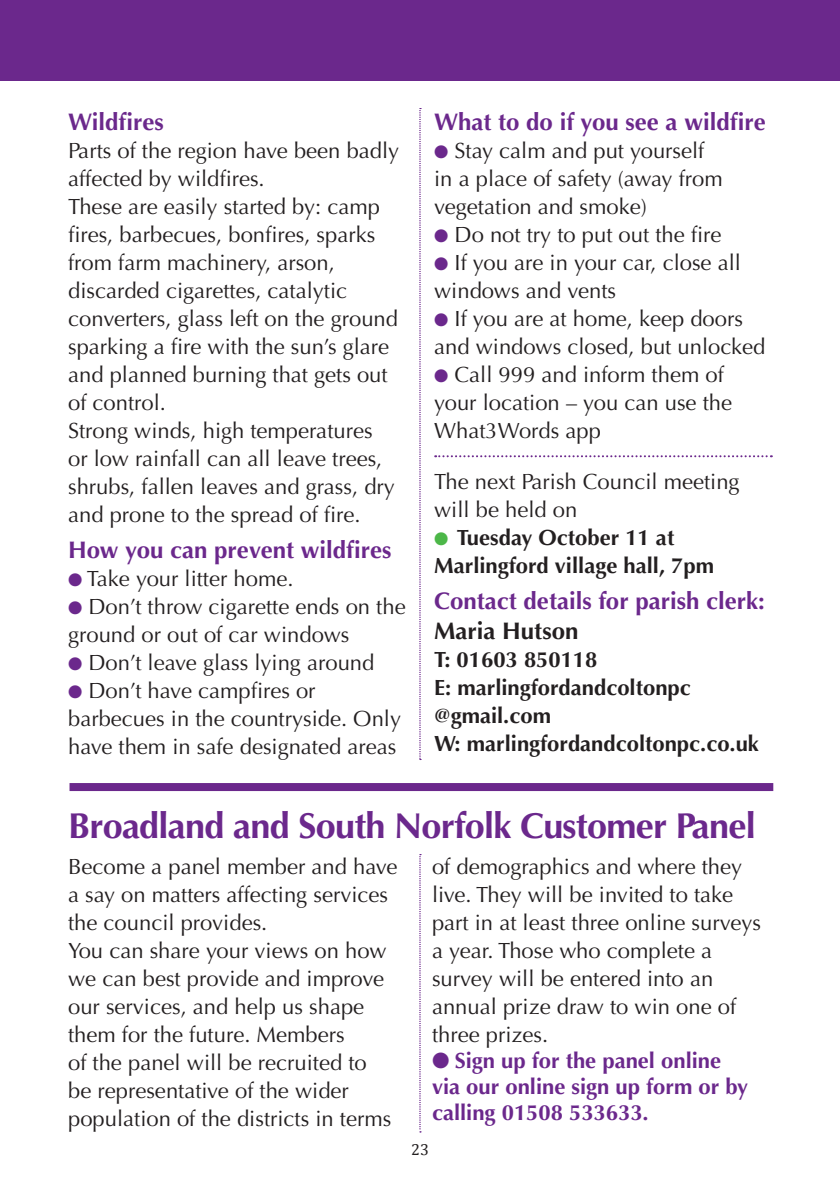
<style>
.page{position:relative;width:840px;height:1191px;background:#fff}
.page>*{position:absolute;margin:0;border:0;box-sizing:border-box;transform-origin:0 0}
.t1{font:700 36px "Optima";letter-spacing:-.02em;color:#6b288c}
.t2{font:700 24px "Optima";color:#6b288c}
.t3{font:700 24px "Optima";color:#231f20}
.t4{font:22px/28px "Optima";color:#231f20}
.t5{font:700 22px/28px "Optima";color:#231f20}
.t6{font:700 22px/26px "Optima";color:#6b288c}
.t7{font:16px "Cambria";color:#231f20}
.s1{color:#6b288c}
.s2{color:#4cb748}
</style>
<div class="page">
<div style="left:0;top:0;width:839px;height:80px;background:#6b288c"></div>
<svg style="left:435px;top:455px;width:336px;height:2px"></svg>
<svg style="left:419px;top:108px;width:2px;height:652px"></svg>
<div style="left:69px;top:783px;width:703px;height:8px;background:#6b288c"></div>
<svg style="left:419px;top:854px;width:2px;height:278px"></svg>
<p class="t2" style="left:68px;top:108px;width:97px">Wildfires</p>
<p class="t4" style="left:68px;top:137px;width:332px">Parts of the region have been badly affected by wildfires.<br>These are easily started by: camp fires, barbecues, bonfires, sparks from farm machinery, arson, discarded cigarettes, catalytic converters, glass left on the ground sparking a fire with the sun’s glare and planned burning that gets out of control.<br>Strong winds, high temperatures<br>or low rainfall can all leave trees, shrubs, fallen leaves and grass, dry and prone to the spread of fire.</p>
<p class="t2" style="left:68px;top:536px;width:325px">How you can prevent wildfires</p>
<p class="t4" style="left:68px;top:565px;width:227px"><span class="s1">●</span> Take your litter home.</p>
<p class="t4" style="left:68px;top:593px;width:339px"><span class="s1">●</span> Don’t throw cigarette ends on the ground or out of car windows</p>
<p class="t4" style="left:68px;top:649px;width:307px"><span class="s1">●</span> Don’t leave glass lying around</p>
<p class="t4" style="left:68px;top:677px;width:334px"><span class="s1">●</span> Don’t have campfires or barbecues in the countryside. Only have them in safe designated areas</p>
<p class="t2" style="left:434px;top:108px;width:333px">What to do if you see a wildfire</p>
<p class="t4" style="left:434px;top:137px;width:290px"><span class="s1">●</span> Stay calm and put yourself in a place of safety (away from vegetation and smoke)</p>
<p class="t4" style="left:434px;top:221px;width:288px"><span class="s1">●</span> Do not try to put out the fire</p>
<p class="t4" style="left:434px;top:249px;width:308px"><span class="s1">●</span> If you are in your car, close all windows and vents</p>
<p class="t4" style="left:434px;top:305px;width:332px"><span class="s1">●</span> If you are at home, keep doors and windows closed, but unlocked</p>
<p class="t4" style="left:434px;top:361px;width:299px"><span class="s1">●</span> Call 999 and inform them of your location – you can use the<br>What3Words app</p>
<p class="t4" style="left:434px;top:468px;width:307px">The next Parish Council meeting will be held on</p>
<p class="t5" style="left:434px;top:524px;width:281px"><span class="s2">●</span> Tuesday October 11 at<br>Marlingford village hall, 7pm</p>
<p class="t2" style="left:434px;top:586px;width:332px">Contact details for parish clerk:</p>
<p class="t3" style="left:434px;top:616px;width:146px">Maria Hutson</p>
<p class="t5" style="left:434px;top:645px;width:326px">T: 01603 850118<br>E: marlingfordandcoltonpc @gmail.com<br>W: marlingfordandcoltonpc.co.uk</p>
<h1 class="t1" style="left:68px;top:804px;width:688px">Broadland and South Norfolk Customer Panel</h1>
<p class="t4" style="left:68px;top:853px;width:331px">Become a panel member and have a say on matters affecting services the council provides.<br>You can share your views on how we can best provide and improve our services, and help us shape them for the future. Members<br>of the panel will be recruited to<br>be representative of the wider population of the districts in terms</p>
<p class="t4" style="left:432px;top:853px;width:330px">of demographics and where they live. They will be invited to take part in at least three online surveys a year. Those who complete a survey will be entered into an annual prize draw to win one of three prizes.</p>
<p class="t6" style="left:432px;top:1048px;width:317px">● Sign up for the panel online via our online sign up form or by calling 01508 533633.</p>
<p class="t7" style="left:411px;top:1139px;width:19px">23</p>
</div>
